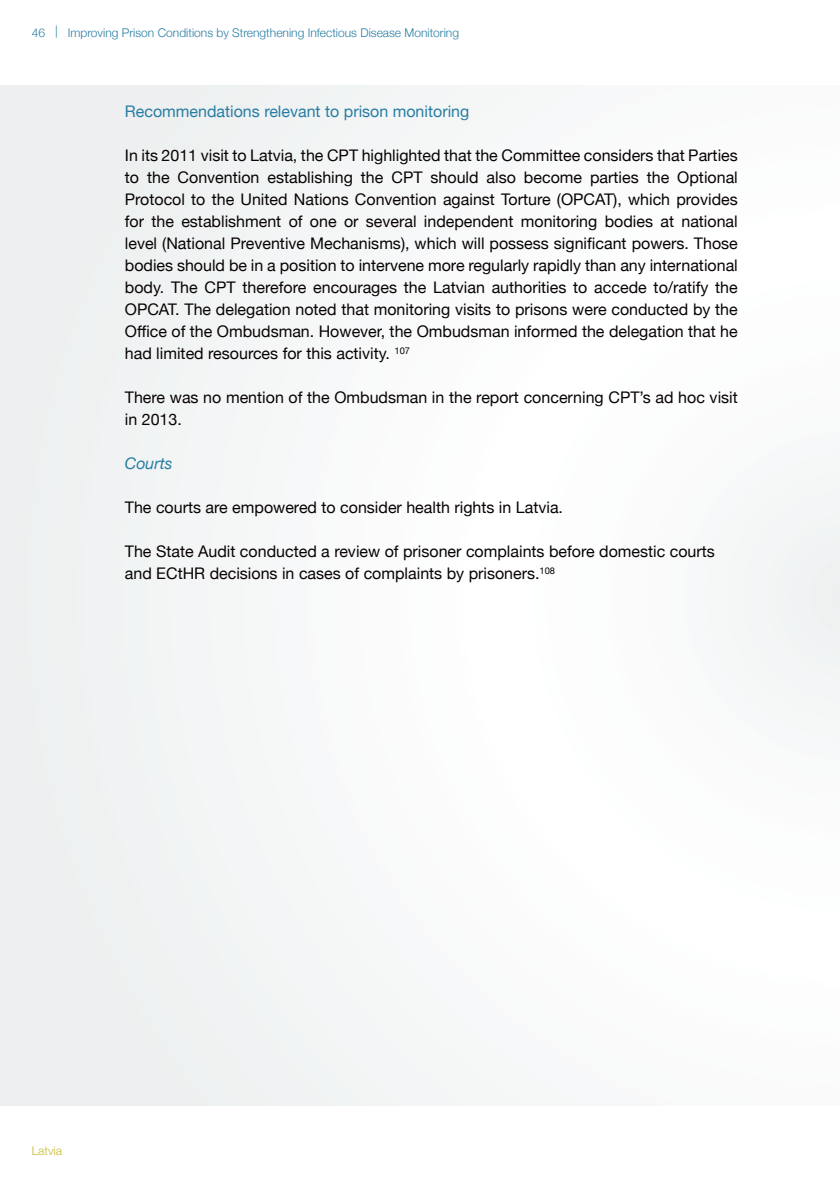
<style>
.page{position:relative;width:840px;height:1191px;background:#fff}
.page>*{position:absolute;margin:0;border:0;box-sizing:border-box;transform-origin:0 0}
.t1{font:16px/22px "Helvetica Neue";color:#080302}
.t2{font:16px "Helvetica Neue";color:#277da3}
.t3{font:italic 16px "Helvetica Neue";color:#277da3}
.t4{font:300 12px "Helvetica Neue";color:#277da3}
.t5{font:300 12px "Helvetica Neue";color:#c7ba2e}
</style>
<div class="page">
<div style="left:0;top:85px;width:839px;height:1021px;background:#f7f8f9"></div>
<p class="t4" style="left:32px;top:23px;width:428px">46 | Improving Prison Conditions by Strengthening Infectious Disease Monitoring</p>
<p class="t2" style="left:125px;top:100px;width:346px">Recommendations relevant to prison monitoring</p>
<p class="t1" style="left:125px;top:146px;width:614px;text-align:justify">In its 2011 visit to Latvia, the CPT highlighted that the Committee considers that Parties to the Convention establishing the CPT should also become parties the Optional Protocol to the United Nations Convention against Torture (OPCAT), which provides for the establishment of one or several independent monitoring bodies at national level (National Preventive Mechanisms), which will possess significant powers. Those bodies should be in a position to intervene more regularly rapidly than any international body. The CPT therefore encourages the Latvian authorities to accede to/ratify the OPCAT. The delegation noted that monitoring visits to prisons were conducted by the Office of the Ombudsman. However, the Ombudsman informed the delegation that he had limited resources for this activity. <sup>107</sup></p>
<p class="t1" style="left:125px;top:388px;width:614px">There was no mention of the Ombudsman in the report concerning CPT’s ad hoc visit in 2013.</p>
<p class="t3" style="left:125px;top:452px;width:49px">Courts</p>
<p class="t1" style="left:125px;top:498px;width:439px">The courts are empowered to consider health rights in Latvia.</p>
<p class="t1" style="left:125px;top:542px;width:591px">The State Audit conducted a review of prisoner complaints before domestic courts and ECtHR decisions in cases of complaints by prisoners.<sup>108</sup></p>
<p class="t5" style="left:32px;top:1141px;width:32px">Latvia</p>
</div>
